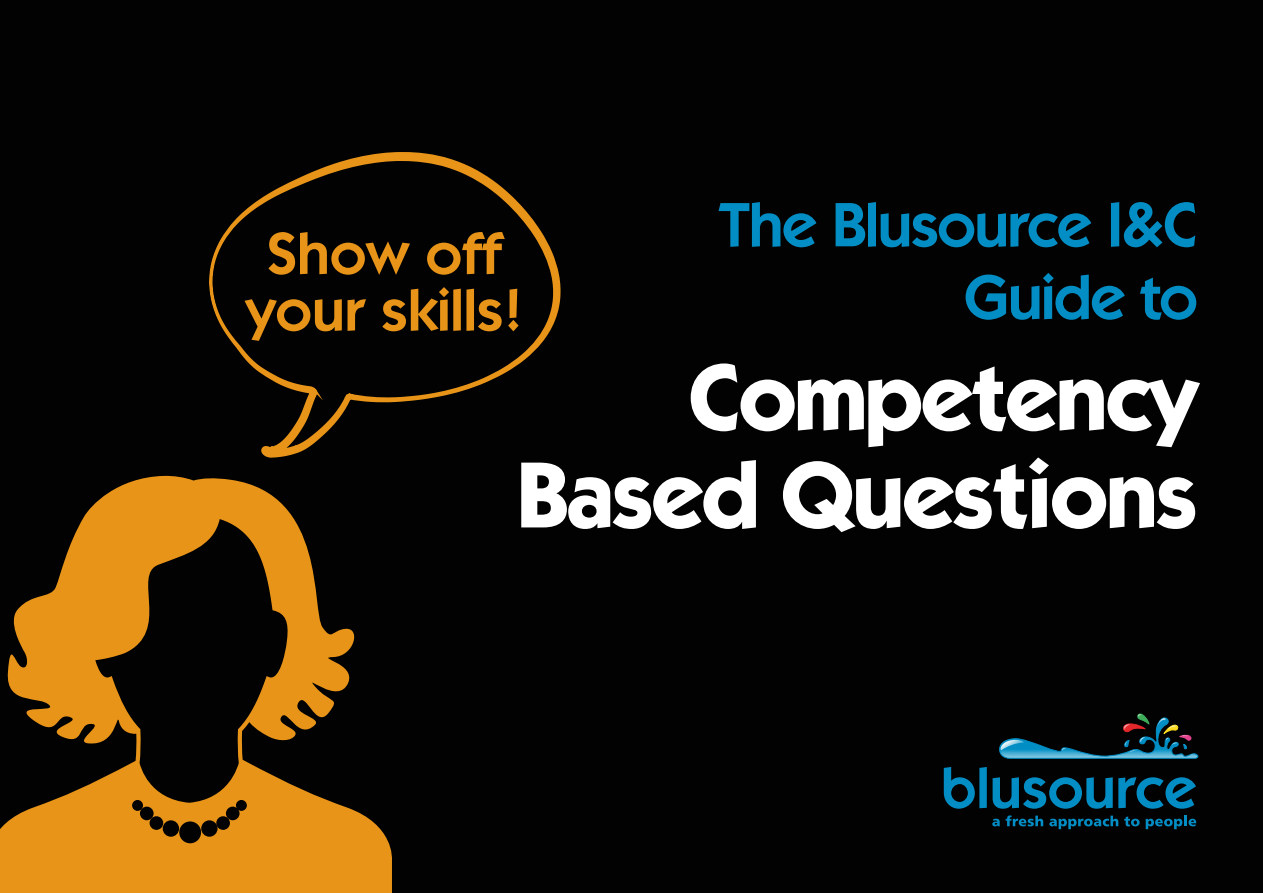
<style>
.page{position:relative;width:1263px;height:893px;background:#020203}
.page>*{position:absolute;margin:0;border:0;box-sizing:border-box;transform-origin:0 0}
.t1{font:700 94.5px/97.6px "Itc Kabel";letter-spacing:-.025em;color:#fff;text-align:right}
.t2{font:600 63px/72.4px "Itc Kabel";letter-spacing:-.025em;color:#028ec5;text-align:right}
.t3{font:600 59.4px/56.6px "Itc Kabel";color:#e89419;text-align:center}
</style>
<div class="page">
<svg style="left:999px;top:714px;width:200px;height:45px"></svg>
<svg style="left:944px;top:767px;width:252px;height:42px"></svg>
<svg style="left:992px;top:815px;width:51px;height:11px"></svg>
<svg style="left:1049px;top:816px;width:69px;height:13px"></svg>
<svg style="left:1124px;top:816px;width:15px;height:10px"></svg>
<svg style="left:1146px;top:816px;width:50px;height:13px"></svg>
<svg style="left:0;top:476px;width:392px;height:417px"></svg>
<div style="left:179px;top:821px;width:22px;height:22px;background:#020203;border-radius:50%"></div>
<div style="left:201px;top:820px;width:17px;height:17px;background:#020203;border-radius:50%"></div>
<div style="left:163px;top:820px;width:16px;height:17px;background:#020203;border-radius:50%"></div>
<div style="left:216px;top:816px;width:14px;height:14px;background:#020203;border-radius:50%"></div>
<div style="left:150px;top:816px;width:13px;height:14px;background:#020203;border-radius:50%"></div>
<div style="left:226px;top:807px;width:14px;height:13px;background:#020203;border-radius:50%"></div>
<div style="left:236px;top:800px;width:11px;height:11px;background:#020203;border-radius:50%"></div>
<div style="left:132px;top:800px;width:11px;height:11px;background:#020203;border-radius:50%"></div>
<div style="left:140px;top:807px;width:14px;height:13px;background:#020203;border-radius:50%"></div>
<svg style="left:209px;top:152px;width:352px;height:306px"></svg>
<p class="t3" style="left:246px;top:225px;width:279px">Show off your skills!</p>
<p class="t2" style="left:719px;top:188px;width:480px">The Blusource I&amp;C<br>Guide to</p>
<p class="t1" style="left:517px;top:347px;width:683px">Competency<br>Based Questions</p>
</div>
